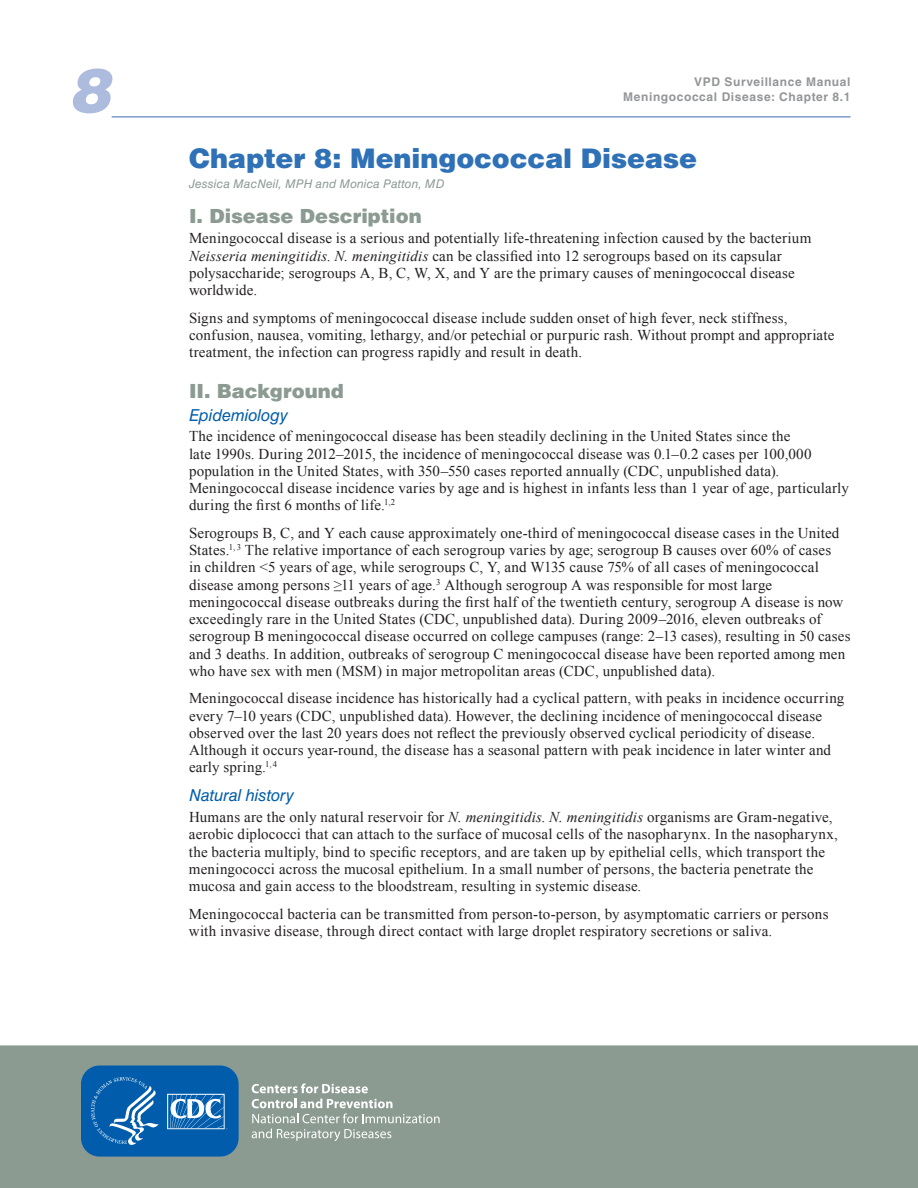
<style>
.page{position:relative;width:918px;height:1188px;background:#fff}
.page>*{position:absolute;margin:0;border:0;box-sizing:border-box;transform-origin:0 0}
.t1{font:italic 900 61.5px "Helvetica LT Std";color:#adbcde}
.ChapterTitle{font:900 27px "Helvetica LT Std";letter-spacing:-.005em;color:#2f71b7}
.Section_Header{font:900 19.5px "Helvetica LT Std";letter-spacing:-.005em;color:#8b9b92}
.Section_Subheader{font:italic 16.5px "Helvetica LT Std";letter-spacing:-.005em;color:#015dab}
.Text{font:15px/17.2px "Times New Roman";letter-spacing:.01em;color:#231f20}
.t2{font:700 12px "Helvetica LT Std";letter-spacing:.05em;color:#939598}
.t3{font:italic 12px "Helvetica LT Std";letter-spacing:.005em;color:#8b9b92}
.s1{font-style:italic}
</style>
<div class="page">
<hr style="left:112px;top:116px;width:738px;height:2px;background:#7f99cd">
<div style="left:0;top:1045px;width:918px;height:143px;background:#8b9b92"></div>
<svg style="left:252px;top:1083px;width:116px;height:10px"></svg>
<svg style="left:252px;top:1099px;width:188px;height:24px"></svg>
<svg style="left:252px;top:1129px;width:139px;height:12px"></svg>
<svg style="left:81px;top:1066px;width:158px;height:91px;background:#1e6eb2"></svg>
<h1 class="t1" style="left:69px;top:50px;width:43px">8</h1>
<p class="t2" style="left:694px;top:74px;width:158px">VPD Surveillance Manual</p>
<p class="t2" style="left:623px;top:89px;width:229px">Meningococcal Disease: Chapter 8.1</p>
<p class="ChapterTitle" style="left:189px;top:141px;width:510px">Chapter 8: Meningococcal Disease</p>
<p class="t3" style="left:189px;top:177px;width:257px">Jessica MacNeil, MPH and Monica Patton, MD</p>
<p class="Section_Header" style="left:189px;top:203px;width:234px">I. Disease Description</p>
<p class="Text" style="left:189px;top:230px;width:624px">Meningococcal disease is a serious and potentially life-threatening infection caused by the bacterium <span class="s1">Neisseria meningitidis</span>. <span class="s1">N. meningitidis</span> can be classified into 12 serogroups based on its capsular polysaccharide; serogroups A, B, C, W, X, and Y are the primary causes of meningococcal disease worldwide.</p>
<p class="Text" style="left:189px;top:309px;width:647px">Signs and symptoms of meningococcal disease include sudden onset of high fever, neck stiffness, confusion, nausea, vomiting, lethargy, and/or petechial or purpuric rash. Without prompt and appropriate treatment, the infection can progress rapidly and result in death.</p>
<p class="Section_Header" style="left:189px;top:379px;width:156px">II. Background</p>
<p class="Section_Subheader" style="left:189px;top:405px;width:101px">Epidemiology</p>
<p class="Text" style="left:189px;top:427px;width:661px">The incidence of meningococcal disease has been steadily declining in the United States since the<br>late 1990s. During 2012–2015, the incidence of meningococcal disease was 0.1–0.2 cases per 100,000 population in the United States, with 350–550 cases reported annually (CDC, unpublished data).<br>Meningococcal disease incidence varies by age and is highest in infants less than 1 year of age, particularly during the first 6 months of life.<sup>1,2</sup></p>
<p class="Text" style="left:189px;top:524px;width:663px">Serogroups B, C, and Y each cause approximately one-third of meningococcal disease cases in the United States.<sup>1,</sup> <sup>3</sup> The relative importance of each serogroup varies by age; serogroup B causes over 60% of cases<br>in children &lt;5 years of age, while serogroups C, Y, and W135 cause 75% of all cases of meningococcal disease among persons ≥11 years of age.<sup>3</sup> Although serogroup A was responsible for most large meningococcal disease outbreaks during the first half of the twentieth century, serogroup A disease is now exceedingly rare in the United States (CDC, unpublished data). During 2009–2016, eleven outbreaks of serogroup B meningococcal disease occurred on college campuses (range: 2–13 cases), resulting in 50 cases and 3 deaths. In addition, outbreaks of serogroup C meningococcal disease have been reported among men who have sex with men (MSM) in major metropolitan areas (CDC, unpublished data).</p>
<p class="Text" style="left:189px;top:690px;width:657px">Meningococcal disease incidence has historically had a cyclical pattern, with peaks in incidence occurring every 7–10 years (CDC, unpublished data). However, the declining incidence of meningococcal disease observed over the last 20 years does not reflect the previously observed cyclical periodicity of disease.<br>Although it occurs year-round, the disease has a seasonal pattern with peak incidence in later winter and early spring.<sup>1,</sup> <sup>4</sup></p>
<p class="Section_Subheader" style="left:189px;top:786px;width:106px">Natural history</p>
<p class="Text" style="left:189px;top:808px;width:650px">Humans are the only natural reservoir for <span class="s1">N. meningitidis</span>. <span class="s1">N. meningitidis</span> organisms are Gram-negative, aerobic diplococci that can attach to the surface of mucosal cells of the nasopharynx. In the nasopharynx, the bacteria multiply, bind to specific receptors, and are taken up by epithelial cells, which transport the meningococci across the mucosal epithelium. In a small number of persons, the bacteria penetrate the mucosa and gain access to the bloodstream, resulting in systemic disease.</p>
<p class="Text" style="left:189px;top:905px;width:641px">Meningococcal bacteria can be transmitted from person-to-person, by asymptomatic carriers or persons with invasive disease, through direct contact with large droplet respiratory secretions or saliva.</p>
</div>
